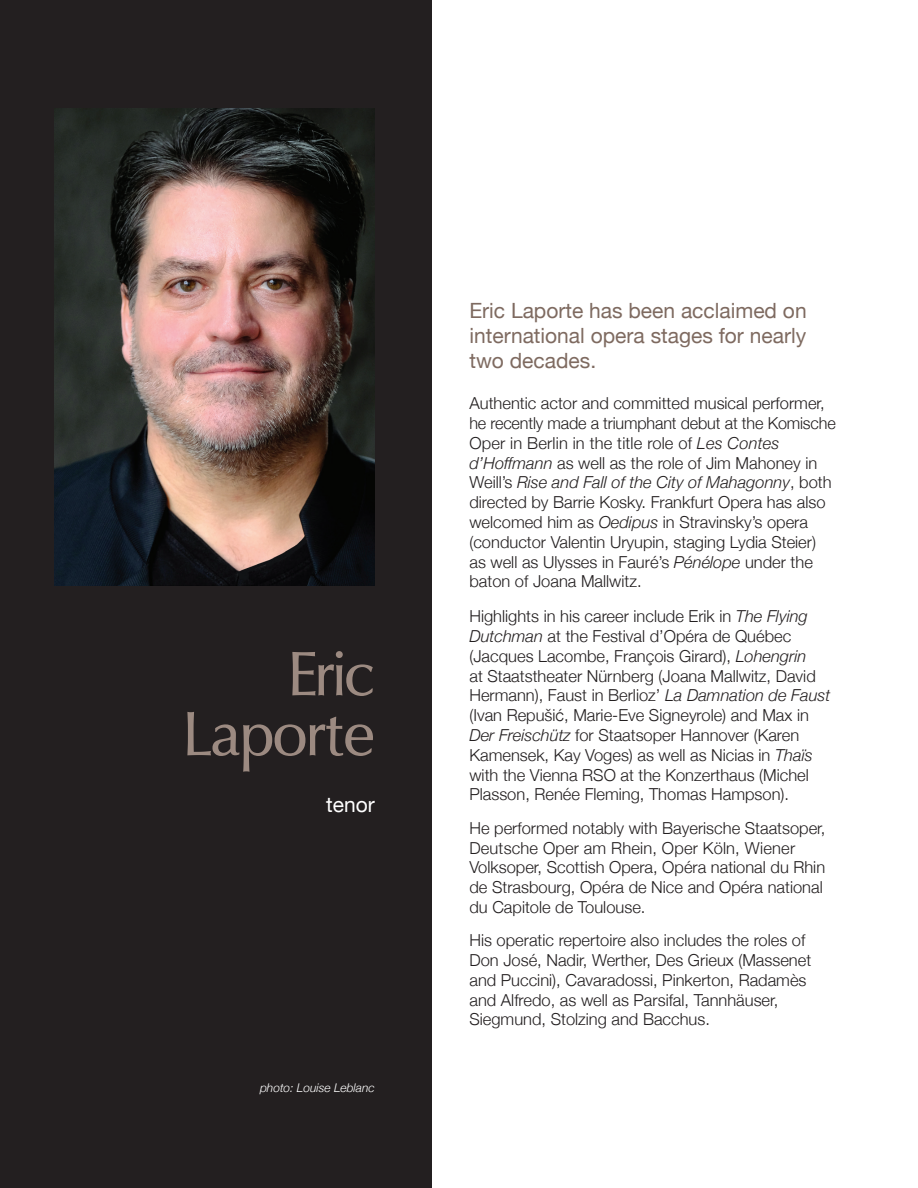
<style>
.page{position:relative;width:918px;height:1188px;background:#fff}
.page>*{position:absolute;margin:0;border:0;box-sizing:border-box;transform-origin:0 0}
.t1{font:63px/60px "Oregon LDO Medium";color:#9c8a81;text-align:right}
.t2{font:21px/25.2px "Helvetica Neue";color:#7e6a60;text-align:justify}
.t3{font:21px "Helvetica Neue";color:#fff}
.t4{font:300 16.5px/19.8px "Helvetica Neue";color:#231f20}
.t5{font:italic 300 12px "Helvetica Neue";color:#fff}
.s1{font-style:italic}
</style>
<div class="page">
<div style="left:0;top:0;width:432px;height:1188px;background:#231f20"></div>
<img style="left:54px;top:108px;width:321px;height:478px">
<h1 class="t1" style="left:185px;top:646px;width:191px">Eric<br>Laporte</h1>
<p class="t3" style="left:326px;top:789px;width:50px">tenor</p>
<p class="t5" style="left:260px;top:1078px;width:116px">photo: Louise Leblanc</p>
<p class="t2" style="left:469px;top:299px;width:339px">Eric Laporte has been acclaimed on international opera stages for nearly two decades.</p>
<p class="t4" style="left:469px;top:392px;width:368px">Authentic actor and committed musical performer, he recently made a triumphant debut at the Komische Oper in Berlin in the title role of <span class="s1">Les Contes d’Hoffmann</span> as well as the role of Jim Mahoney in Weill’s <span class="s1">Rise and Fall of the City of Mahagonny</span>, both directed by Barrie Kosky. Frankfurt Opera has also welcomed him as <span class="s1">Oedipus</span> in Stravinsky’s opera (conductor Valentin Uryupin, staging Lydia Steier) as well as Ulysses in Fauré’s <span class="s1">Pénélope</span> under the baton of Joana Mallwitz.</p>
<p class="t4" style="left:469px;top:605px;width:362px">Highlights in his career include Erik in <span class="s1">The Flying Dutchman</span> at the Festival d’Opéra de Québec (Jacques Lacombe, François Girard), <span class="s1">Lohengrin<br></span>at Staatstheater Nürnberg (Joana Mallwitz, David Hermann), Faust in Berlioz’ <span class="s1">La Damnation de Faust </span>(Ivan Repušić, Marie-Eve Signeyrole) and Max in <span class="s1">Der Freischütz</span> for Staatsoper Hannover (Karen Kamensek, Kay Voges) as well as Nicias in <span class="s1">Thaïs </span>with the Vienna RSO at the Konzerthaus (Michel Plasson, Renée Fleming, Thomas Hampson).</p>
<p class="t4" style="left:469px;top:817px;width:358px">He performed notably with Bayerische Staatsoper, Deutsche Oper am Rhein, Oper Köln, Wiener Volksoper, Scottish Opera, Opéra national du Rhin de Strasbourg, Opéra de Nice and Opéra national du Capitole de Toulouse.</p>
<p class="t4" style="left:469px;top:929px;width:343px">His operatic repertoire also includes the roles of Don José, Nadir, Werther, Des Grieux (Massenet and Puccini), Cavaradossi, Pinkerton, Radamès and Alfredo, as well as Parsifal, Tannhäuser, Siegmund, Stolzing and Bacchus.</p>
</div>
